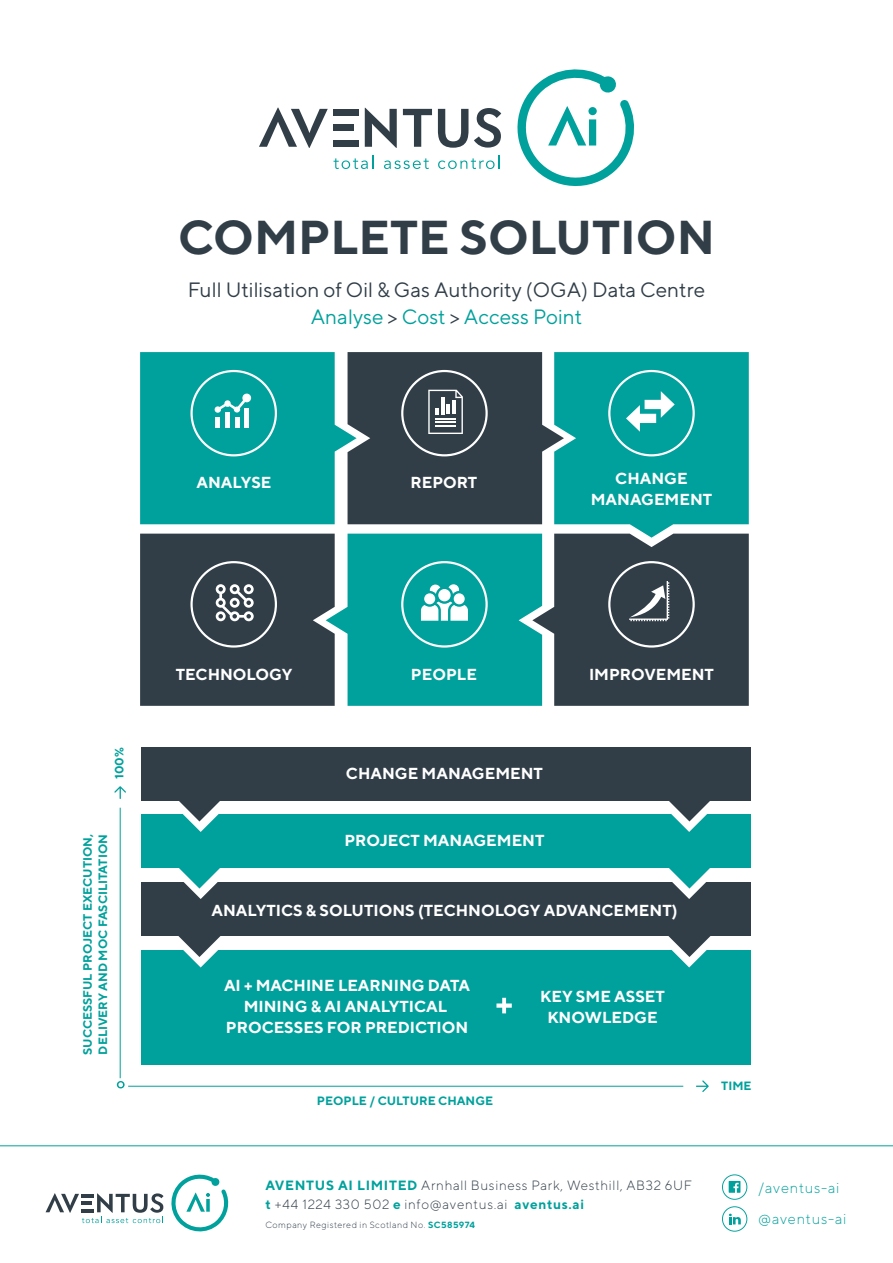
<style>
.page{position:relative;width:893px;height:1263px;background:#fff}
.page>*{position:absolute;margin:0;border:0;box-sizing:border-box;transform-origin:0 0}
.t1{font:700 47.55px "TT Norms";color:#313e48}
.t2{font:20.7px/27.2px "TT Norms";color:#313e48;text-align:center}
.t3{font:700 15.9px/20.9px "TT Norms";color:#fff;text-align:center}
.t4{font:300 14.7px/30.9px "TT Norms";letter-spacing:.05em;color:#00a19c}
.t5{font:300 13.35px/18.6px "TT Norms";letter-spacing:.05em;color:#313e48}
.t6{font:700 12.15px/15.1px "TT Norms";color:#00a19c}
.t7{font:700 12px "TT Norms";color:#00a19c}
.t8{font:300 9px "TT Norms";letter-spacing:.05em;color:#313e48}
.s1{color:#00a19c}
.s2{font-weight:700;color:#00a19c}
</style>
<div class="page">
<div style="left:141px;top:950px;width:610px;height:115px;background:#00a19c"></div>
<svg style="left:140px;top:352px;width:609px;height:354px;background:#307e80"></svg>
<svg style="left:696px;top:1080px;width:13px;height:12px"></svg>
<svg style="left:114px;top:786px;width:12px;height:13px"></svg>
<div style="left:141px;top:882px;width:610px;height:54px;background:#313e48"></div>
<svg style="left:684px;top:936px;width:27px;height:31px"></svg>
<div style="left:141px;top:814px;width:610px;height:54px;background:#00a19c"></div>
<div style="left:141px;top:747px;width:610px;height:53px;background:#313e48"></div>
<svg style="left:658px;top:800px;width:63px;height:99px"></svg>
<svg style="left:169px;top:800px;width:63px;height:7px"></svg>
<svg style="left:722px;top:1206px;width:25px;height:26px"></svg>
<svg style="left:722px;top:1174px;width:25px;height:26px"></svg>
<svg style="left:46px;top:1174px;width:183px;height:58px"></svg>
<hr style="left:0;top:1145px;width:893px;height:1px;background:#00a19c">
<svg style="left:120px;top:807px;width:564px;height:279px"></svg>
<div style="left:112px;top:1078px;width:16px;height:16px;background:#fff;border-radius:50%"></div>
<svg style="left:117px;top:1081px;width:8px;height:7px"></svg>
<div style="left:333px;top:109px;width:26px;height:7px;background:#313e48"></div>
<div style="left:333px;top:140px;width:26px;height:7px;background:#313e48"></div>
<div style="left:333px;top:124px;width:21px;height:7px;background:#313e48"></div>
<svg style="left:517px;top:69px;width:117px;height:117px"></svg>
<svg style="left:334px;top:156px;width:39px;height:13px"></svg>
<svg style="left:384px;top:158px;width:45px;height:11px"></svg>
<svg style="left:438px;top:156px;width:62px;height:13px"></svg>
<svg style="left:365px;top:108px;width:32px;height:40px"></svg>
<svg style="left:403px;top:109px;width:29px;height:38px"></svg>
<svg style="left:438px;top:109px;width:30px;height:39px"></svg>
<svg style="left:474px;top:108px;width:27px;height:40px"></svg>
<svg style="left:259px;top:108px;width:69px;height:40px"></svg>
<h1 class="t1" style="left:178px;top:207px;width:538px">COMPLETE SOLUTION</h1>
<h2 class="t2" style="left:188px;top:276px;width:519px">Full Utilisation of Oil &amp; Gas Authority (OGA) Data Centre<br><span class="s1">Analyse</span> &gt; <span class="s1">Cost</span> &gt; <span class="s1">Access Point</span></h2>
<p class="t3" style="left:196px;top:472px;width:77px">ANALYSE</p>
<p class="t3" style="left:411px;top:472px;width:68px">REPORT</p>
<p class="t3" style="left:591px;top:467px;width:123px">CHANGE<br>MANAGEMENT</p>
<p class="t7" style="left:112px;top:779px;width:33px;rotate:-90deg">100%</p>
<p class="t6" style="left:80px;top:1055px;width:223px;rotate:-90deg">SUCCESSFUL PROJECT EXECUTION,<br>DELIVERY AND MOC FASCILITATION</p>
<p class="t3" style="left:176px;top:663px;width:118px">TECHNOLOGY</p>
<p class="t3" style="left:411px;top:663px;width:67px">PEOPLE</p>
<p class="t3" style="left:589px;top:663px;width:126px">IMPROVEMENT</p>
<p class="t3" style="left:346px;top:763px;width:199px">CHANGE MANAGEMENT</p>
<p class="t3" style="left:344px;top:830px;width:202px">PROJECT MANAGEMENT</p>
<p class="t3" style="left:211px;top:899px;width:468px">ANALYTICS &amp; SOLUTIONS (TECHNOLOGY ADVANCEMENT)</p>
<p class="t3" style="left:224px;top:975px;width:248px">AI + MACHINE LEARNING DATA<br>MINING &amp; AI ANALYTICAL<br>PROCESSES FOR PREDICTION</p>
<p class="t3" style="left:540px;top:986px;width:126px">KEY SME ASSET<br>KNOWLEDGE</p>
<p class="t6" style="left:317px;top:1093px;width:178px">PEOPLE / CULTURE CHANGE</p>
<p class="t5" style="left:265px;top:1176px;width:428px"><span class="s2">AVENTUS AI LIMITED</span> Arnhall Business Park, Westhill, AB32 6UF <span class="s2">t</span> +44 1224 330 502 <span class="s2">e</span> info@aventus.ai <span class="s2">aventus.ai</span></p>
<p class="t8" style="left:265px;top:1219px;width:211px">Company Registered in Scotland No. <span class="s2">SC585974</span></p>
<p class="t7" style="left:721px;top:1078px;width:32px">TIME</p>
<p class="t4" style="left:758px;top:1172px;width:90px">/aventus-ai @aventus-ai</p>
</div>
